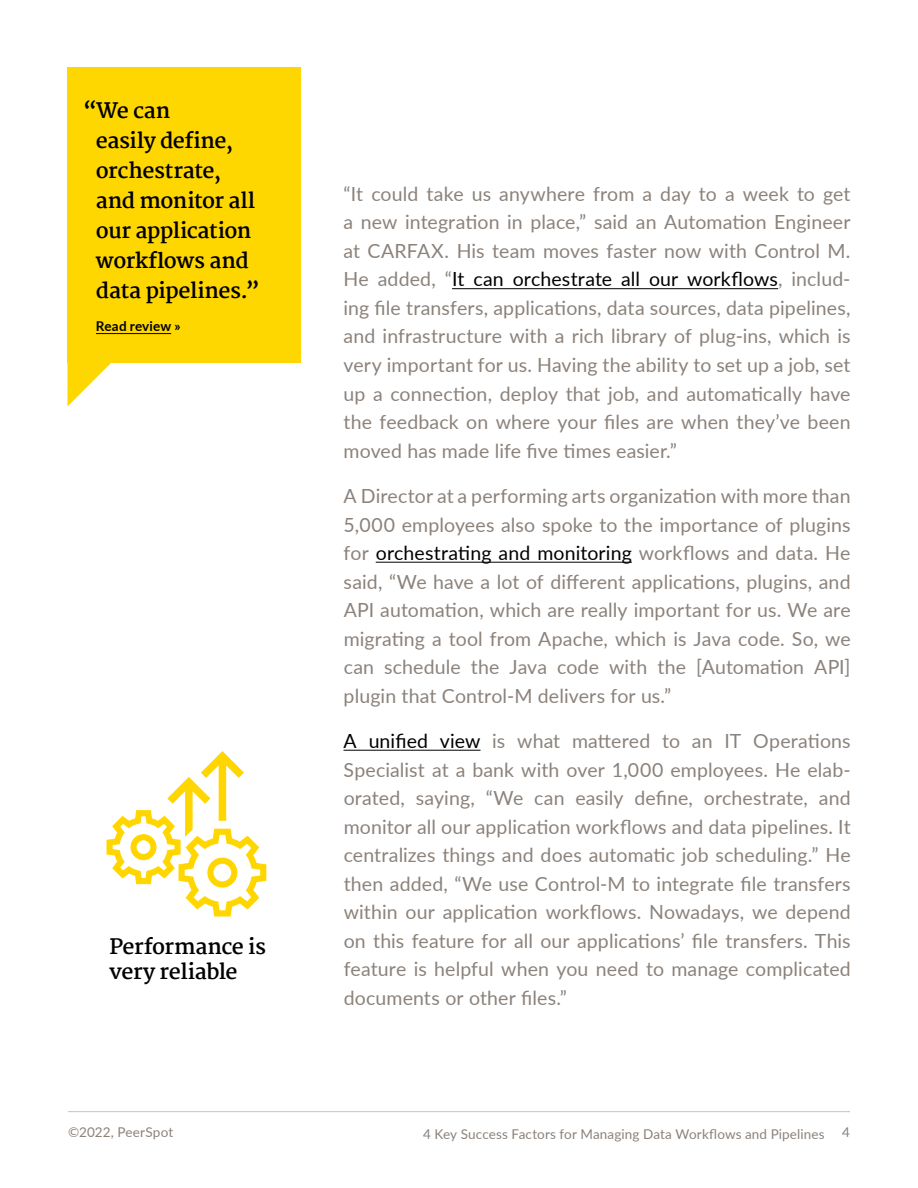
<style>
.page{position:relative;width:918px;height:1188px;background:#fff}
.page>*{position:absolute;margin:0;border:0;box-sizing:border-box;transform-origin:0 0}
.t1{font:700 21px/30px "Martel";letter-spacing:-.02em;color:#000}
.t2{font:19.5px/28.5px "Lato";letter-spacing:.005em;color:#8b827b;text-align:justify}
.t3{font:13.5px "Lato";letter-spacing:.01em;color:#8b827b}
.t4{font:700 13.5px "Lato";letter-spacing:.01em;color:#000}
.s1{color:#000}
</style>
<div class="page">
<hr style="left:68px;top:1111px;width:782px;height:1px;background:#c5c1bd">
<hr style="left:452px;top:288px;width:326px;height:1px;background:#000">
<hr style="left:376px;top:562px;width:256px;height:1px;background:#000">
<hr style="left:344px;top:750px;width:137px;height:1px;background:#000">
<div style="left:68px;top:68px;width:233px;height:295px;background:#ffd700"></div>
<svg style="left:68px;top:363px;width:43px;height:43px"></svg>
<hr style="left:96px;top:333px;width:75px;height:1px;background:#000">
<svg style="left:106px;top:751px;width:160px;height:165px"></svg>
<p class="t1" style="left:96px;top:96px;width:165px;text-indent:-13px">“We can<br>easily define, orchestrate, and monitor all our application workflows and data pipelines.”</p>
<p class="t4" style="left:96px;top:316px;width:86px">Read review »</p>
<p class="t1" style="left:110px;top:934px;width:158px;line-height:25.5px">Performance is very reliable</p>
<p class="t2" style="left:343px;top:179px;width:509px">“It could take us anywhere from a day to a week to get a new integration in place,” said an Automation Engineer at CARFAX. His team moves faster now with Control M.<br>He added, “<span class="s1">It can orchestrate all our workflows</span>, includ&shy;ing file transfers, applications, data sources, data pipelines, and infrastructure with a rich library of plug-ins, which is very important for us. Having the ability to set up a job, set up a connection, deploy that job, and automatically have the feedback on where your files are when they’ve been moved has made life five times easier.”</p>
<p class="t2" style="left:344px;top:481px;width:509px">A Director at a performing arts organization with more than 5,000 employees also spoke to the importance of plugins for <span class="s1">orchestrating and monitoring</span> workflows and data. He said, “We have a lot of different applications, plugins, and API automation, which are really important for us. We are migrating a tool from Apache, which is Java code. So, we can schedule the Java code with the [Automation API] plugin that Control-M delivers for us.”</p>
<p class="t2" style="left:344px;top:726px;width:509px"><span class="s1">A unified view</span> is what mattered to an IT Operations Specialist at a bank with over 1,000 employees. He elab&shy;orated, saying, “We can easily define, orchestrate, and monitor all our application workflows and data pipelines. It centralizes things and does automatic job scheduling.” He then added, “We use Control-M to integrate file transfers within our application workflows. Nowadays, we depend on this feature for all our applications’ file transfers. This feature is helpful when you need to manage complicated documents or other files.”</p>
<p class="t3" style="left:68px;top:1122px;width:107px">©2022, PeerSpot</p>
<p class="t3" style="left:423px;top:1124px;width:403px">4 Key Success Factors for Managing Data Workflows and Pipelines</p>
<p class="t3" style="left:842px;top:1122px;width:9px">4</p>
</div>
